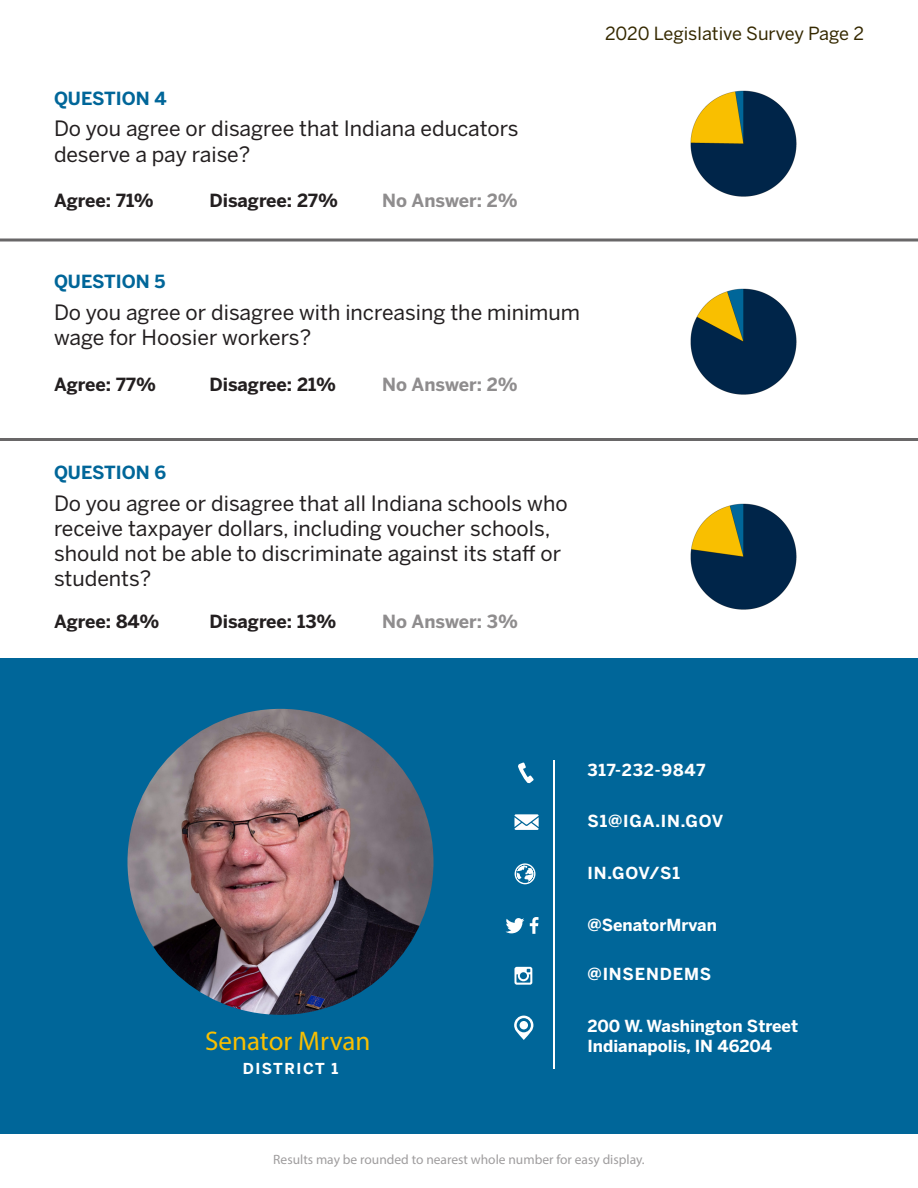
<style>
.page{position:relative;width:918px;height:1188px;background:#fff}
.page>*{position:absolute;margin:0;border:0;box-sizing:border-box;transform-origin:0 0}
.t1{font:27px "Myriad Pro";color:#f9bf00}
.t2{font:21px/25.2px "Benton Sans";color:#231f20}
.t3{font:700 18px "Benton Sans";color:#231f20}
.t4{font:700 18px "Benton Sans";color:#8f8d8e}
.t5{font:700 18px "Benton Sans";color:#069}
.t6{font:18px "Benton Sans";color:#352900}
.t7{font:700 16.5px "Benton Sans";color:#fff}
.t8{font:700 16.5px "Benton Sans";letter-spacing:.05em;color:#fff}
.t9{font:700 15px "Benton Sans";letter-spacing:.1em;color:#fff}
.t10{font:13.5px "Myriad Pro";color:#9f9d9e}
</style>
<div class="page">
<svg style="left:0;top:238px;width:918px;height:4px;background:#8e8c8d"></svg>
<hr style="left:0;top:438px;width:918px;height:3px;background:#696768">
<div style="left:0;top:658px;width:918px;height:475px;background:#069"></div>
<img style="left:128px;top:709px;width:306px;height:306px;border-radius:153px">
<svg style="left:515px;top:863px;width:21px;height:21px"></svg>
<svg style="left:515px;top:814px;width:24px;height:16px"></svg>
<svg style="left:518px;top:762px;width:16px;height:21px"></svg>
<svg style="left:515px;top:967px;width:17px;height:18px"></svg>
<svg style="left:530px;top:917px;width:8px;height:17px"></svg>
<svg style="left:506px;top:918px;width:18px;height:15px"></svg>
<hr style="left:554px;top:760px;width:1px;height:309px;background:#fff">
<svg style="left:514px;top:1016px;width:19px;height:24px"></svg>
<img style="left:690px;top:90px;width:107px;height:107px">
<img style="left:690px;top:288px;width:107px;height:107px">
<img style="left:690px;top:503px;width:107px;height:107px">
<p class="t5" style="left:54px;top:87px;width:114px">QUESTION 4</p>
<p class="t2" style="left:54px;top:116px;width:466px">Do you agree or disagree that Indiana educators deserve a pay raise?</p>
<p class="t3" style="left:54px;top:190px;width:101px">Agree: 71%</p>
<p class="t5" style="left:54px;top:270px;width:113px">QUESTION 5</p>
<p class="t3" style="left:210px;top:190px;width:130px">Disagree: 27%</p>
<p class="t4" style="left:382px;top:190px;width:137px">No Answer: 2%</p>
<p class="t2" style="left:54px;top:299px;width:528px">Do you agree or disagree with increasing the minimum wage for Hoosier workers?</p>
<p class="t3" style="left:54px;top:373px;width:103px">Agree: 77%</p>
<p class="t3" style="left:210px;top:373px;width:128px">Disagree: 21%</p>
<p class="t4" style="left:382px;top:373px;width:137px">No Answer: 2%</p>
<p class="t6" style="left:605px;top:23px;width:260px">2020 Legislative Survey Page 2</p>
<p class="t5" style="left:54px;top:461px;width:114px">QUESTION 6</p>
<p class="t2" style="left:54px;top:490px;width:515px">Do you agree or disagree that all Indiana schools who receive taxpayer dollars, including voucher schools, should not be able to discriminate against its staff or students?</p>
<p class="t3" style="left:54px;top:611px;width:107px">Agree: 84%</p>
<p class="t3" style="left:210px;top:611px;width:128px">Disagree: 13%</p>
<p class="t4" style="left:382px;top:611px;width:137px">No Answer: 3%</p>
<p class="t1" style="left:205px;top:1024px;width:167px">Senator Mrvan</p>
<p class="t9" style="left:243px;top:1059px;width:97px">DISTRICT 1</p>
<p class="t8" style="left:588px;top:759px;width:119px">317-232-9847</p>
<p class="t8" style="left:588px;top:811px;width:137px">S1@IGA.IN.GOV</p>
<p class="t7" style="left:588px;top:863px;width:94px">IN.GOV/S1</p>
<p class="t7" style="left:588px;top:915px;width:131px">@SenatorMrvan</p>
<p class="t8" style="left:588px;top:963px;width:125px">@INSENDEMS</p>
<p class="t7" style="left:588px;top:1016px;width:212px">200 W. Washington Street</p>
<p class="t7" style="left:588px;top:1036px;width:186px">Indianapolis, IN 46204</p>
<p class="t10" style="left:273px;top:1151px;width:373px">Results may be rounded to nearest whole number for easy display.</p>
</div>
